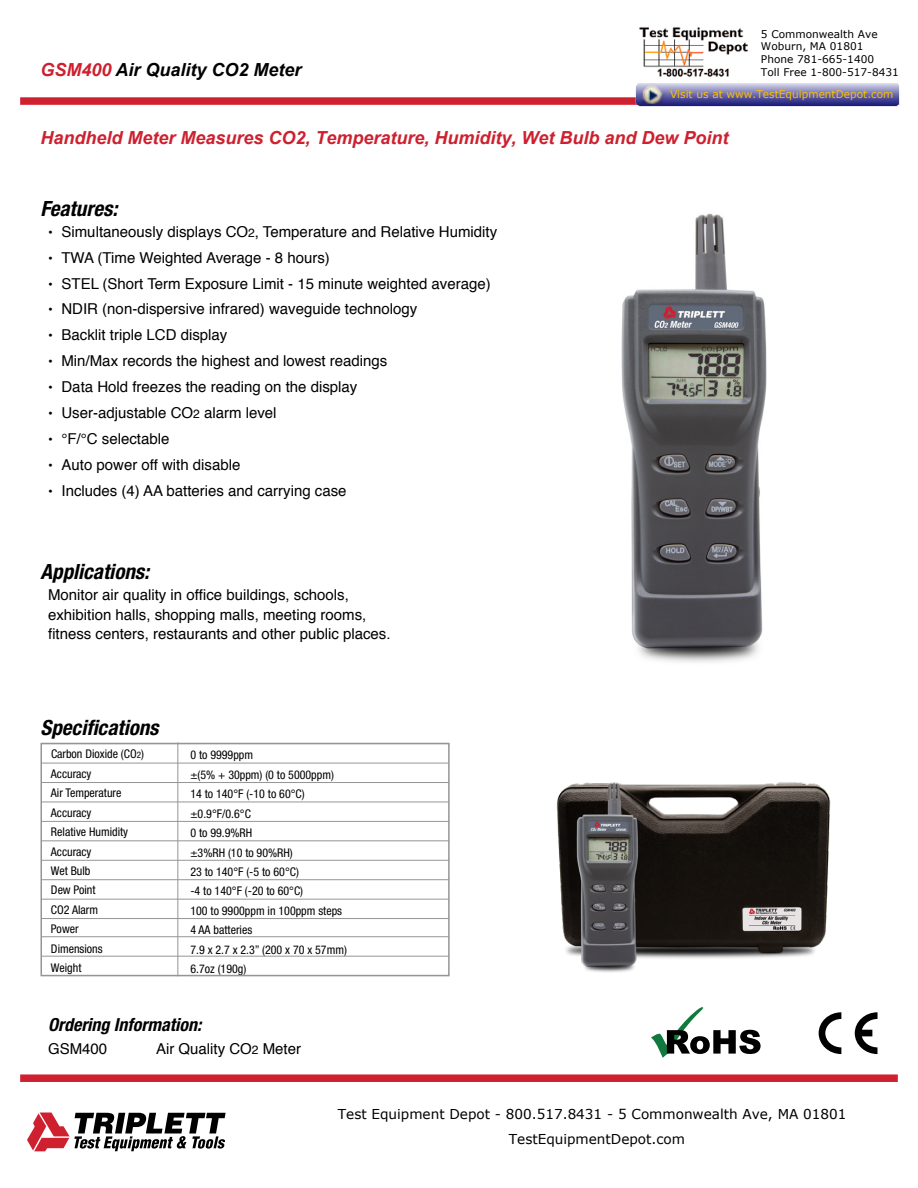
<style>
.page{position:relative;width:918px;height:1188px;background:#fff}
.page>*{position:absolute;margin:0;border:0;box-sizing:border-box;transform-origin:0 0}
.t1{font:italic 700 condensed 21px "Helvetica Neue LT Std";color:#000}
.t2{font:italic 700 18px "Arial";color:#ce202f}
.t3{font:italic 700 18px "Arial";color:#000}
.t4{font:italic 700 condensed 18px "Helvetica Neue LT Std";color:#000}
.t5{font:15px/19.5px "Helvetica";color:#000}
.t6{font:13.65px/24.9px "Verdana";color:#000}
.t7{font:condensed 12px/19.5px "Helvetica Neue LT Std";color:#000}
.t8{font:10.5px/12.9px "Verdana";color:#000}
.t9{font:10.5px "Verdana";color:#ffbf00}
.s1{color:#ce202f}
.s2{font-size:13.5px}
.s3{font-size:12px}
.s4{font-size:9px}
</style>
<div class="page">
<div style="left:20px;top:97px;width:878px;height:8px;background:#ce202f"></div>
<svg style="left:27px;top:1113px;width:199px;height:38px"></svg>
<hr style="left:42px;top:763px;width:407px;height:1px;background:#939598">
<hr style="left:42px;top:782px;width:407px;height:1px;background:#939598">
<hr style="left:42px;top:802px;width:407px;height:1px;background:#939598">
<hr style="left:42px;top:821px;width:407px;height:1px;background:#939598">
<hr style="left:42px;top:840px;width:407px;height:1px;background:#939598">
<hr style="left:42px;top:860px;width:407px;height:1px;background:#939598">
<hr style="left:42px;top:879px;width:407px;height:1px;background:#939598">
<hr style="left:42px;top:936px;width:407px;height:1px;background:#939598">
<hr style="left:42px;top:899px;width:407px;height:1px;background:#939598">
<hr style="left:42px;top:956px;width:407px;height:1px;background:#939598">
<hr style="left:42px;top:918px;width:407px;height:1px;background:#939598">
<hr style="left:177px;top:742px;width:1px;height:234px;background:#939598">
<div style="left:40px;top:743px;width:410px;height:233px;border:2px solid #939598"></div>
<div style="left:20px;top:1074px;width:878px;height:8px;background:#ce202f"></div>
<img style="left:621px;top:213px;width:146px;height:449px">
<svg style="left:819px;top:1012px;width:22px;height:42px"></svg>
<svg style="left:855px;top:1012px;width:23px;height:42px"></svg>
<svg style="left:651px;top:1007px;width:110px;height:51px"></svg>
<img style="left:557px;top:782px;width:274px;height:191px">
<img style="left:639px;top:27px;width:109px;height:50px">
<img style="left:631px;top:83px;width:269px;height:24px">
<p class="t3" style="left:40px;top:57px;width:263px"><span class="s1">GSM400</span> Air Quality CO2 Meter</p>
<p class="t8" style="left:761px;top:27px;width:140px">5 Commonwealth Ave<br>Woburn, MA 01801<br>Phone 781-665-1400<br>Toll Free 1-800-517-8431</p>
<p class="t9" style="left:670px;top:87px;width:225px">Visit us at www.TestEquipmentDepot.com</p>
<p class="t2" style="left:40px;top:126px;width:690px">Handheld Meter Measures CO2, Temperature, Humidity, Wet Bulb and Dew Point</p>
<h1 class="t1" style="left:40px;top:196px;width:78px">Features:</h1>
<p class="t5" style="left:48px;top:222px;width:451px"><span class="s2">•</span> Simultaneously displays CO<span class="s3">2</span>, Temperature and Relative Humidity</p>
<p class="t5" style="left:48px;top:248px;width:283px"><span class="s2">•</span> TWA (Time Weighted Average - 8 hours)</p>
<p class="t5" style="left:48px;top:274px;width:444px"><span class="s2">•</span> STEL (Short Term Exposure Limit - 15 minute weighted average)</p>
<p class="t5" style="left:48px;top:300px;width:371px"><span class="s2">•</span> NDIR (non-dispersive infrared) waveguide technology</p>
<p class="t5" style="left:48px;top:326px;width:181px"><span class="s2">•</span> Backlit triple LCD display</p>
<p class="t5" style="left:48px;top:352px;width:341px"><span class="s2">•</span> Min/Max records the highest and lowest readings</p>
<p class="t5" style="left:48px;top:378px;width:311px"><span class="s2">•</span> Data Hold freezes the reading on the display</p>
<p class="t5" style="left:48px;top:404px;width:230px"><span class="s2">•</span> User-adjustable CO<span class="s3">2</span> alarm level</p>
<p class="t5" style="left:48px;top:430px;width:123px"><span class="s2">•</span> °F/°C selectable</p>
<p class="t5" style="left:48px;top:456px;width:194px"><span class="s2">•</span> Auto power off with disable</p>
<p class="t5" style="left:48px;top:482px;width:300px"><span class="s2">•</span> Includes (4) AA batteries and carrying case</p>
<h1 class="t1" style="left:40px;top:559px;width:110px">Applications:</h1>
<p class="t5" style="left:48px;top:586px;width:344px">Monitor air quality in office buildings, schools, exhibition halls, shopping malls, meeting rooms, fitness centers, restaurants and other public places.</p>
<h1 class="t1" style="left:40px;top:714px;width:120px">Specifications</h1>
<p class="t7" style="left:51px;top:744px;width:94px">Carbon Dioxide (CO<span class="s4">2</span>)<br>Accuracy<br>Air Temperature<br>Accuracy<br>Relative Humidity<br>Accuracy<br>Wet Bulb<br>Dew Point<br>CO2 Alarm<br>Power<br>Dimensions<br>Weight</p>
<p class="t7" style="left:190px;top:745px;width:158px">0 to 9999ppm<br>±(5% + 30ppm) (0 to 5000ppm)<br>14 to 140°F (-10 to 60°C) ±0.9°F/0.6°C<br>0 to 99.9%RH<br>±3%RH (10 to 90%RH)<br>23 to 140°F (-5 to 60°C)<br>-4 to 140°F (-20 to 60°C)<br>100 to 9900ppm in 100ppm steps<br>4 AA batteries<br>7.9 x 2.7 x 2.3” (200 x 70 x 57mm)<br>6.7oz (190g)</p>
<p class="t4" style="left:48px;top:1014px;width:155px">Ordering Information:</p>
<p class="t5" style="left:48px;top:1039px;width:61px">GSM400</p>
<p class="t5" style="left:156px;top:1039px;width:147px">Air Quality CO<span class="s3">2</span> Meter</p>
<p class="t6" style="left:509px;top:1101px;width:339px;text-indent:-171px">Test Equipment Depot - 800.517.8431 - 5 Commonwealth Ave, MA 01801<br>TestEquipmentDepot.com</p>
</div>
